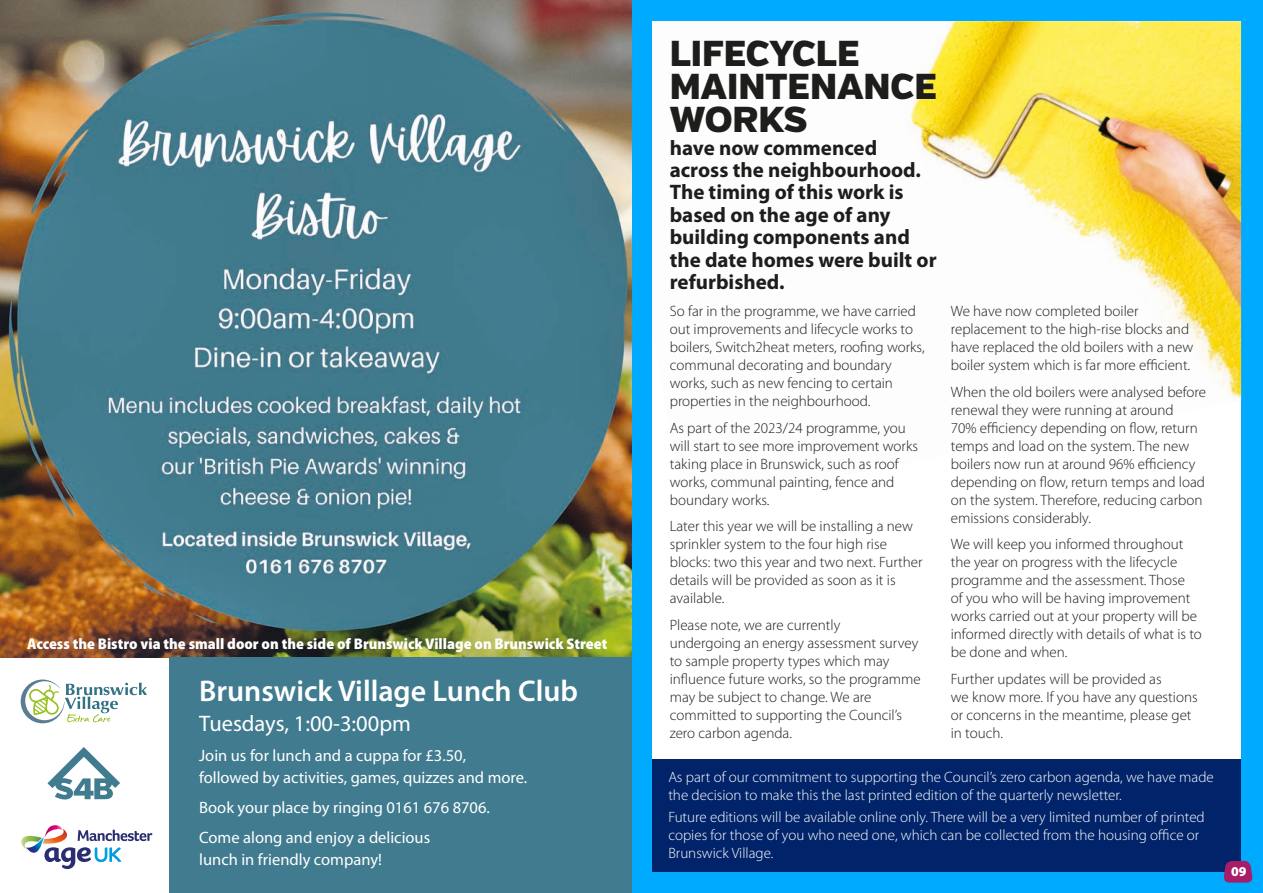
<style>
.page{position:relative;width:1263px;height:893px;background:#fff}
.page>*{position:absolute;margin:0;border:0;box-sizing:border-box;transform-origin:0 0}
.t1{font:900 36px/33px "Verb";color:#1d1d1b}
.t2{font:600 30px "Myriad Pro";color:#fff}
.t3{font:22.5px "Myriad Pro";color:#fff}
.t4{font:700 21px/22.5px "Myriad Pro";color:#1d1d1b}
.t5{font:16.5px/21.6px "Myriad Pro";color:#fff}
.t6{font:900 semi-condensed 15.45px "Myriad Pro";color:#fff}
.t7{font:300 15px/18px "Myriad Pro";color:#1d1d1b}
.t8{font:300 15px/18px "Myriad Pro";color:#fff}
.t9{font:900 13.5px "Myriad Pro";color:#fff}
</style>
<div class="page">
<div style="left:631px;top:0;width:632px;height:893px;background:#00abff"></div>
<div style="left:653px;top:21px;width:588px;height:851px;background:#fff"></div>
<img style="left:909px;top:21px;width:332px;height:378px">
<div style="left:653px;top:759px;width:588px;height:113px;background:#002369"></div>
<svg style="left:1223px;top:861px;width:30px;height:22px"></svg>
<img style="left:0;top:0;width:631px;height:658px">
<div style="left:169px;top:658px;width:462px;height:235px;background:#417b8f"></div>
<svg style="left:21px;top:825px;width:131px;height:44px"></svg>
<svg style="left:21px;top:679px;width:126px;height:44px"></svg>
<svg style="left:47px;top:747px;width:73px;height:52px"></svg>
<p class="t6" style="left:27px;top:635px;width:582px">Access the Bistro via the small door on the side of Brunswick Village on Brunswick Street</p>
<h2 class="t2" style="left:199px;top:674px;width:380px">Brunswick Village Lunch Club</h2>
<h3 class="t3" style="left:199px;top:711px;width:213px">Tuesdays, 1:00-3:00pm</h3>
<p class="t5" style="left:199px;top:745px;width:329px">Join us for lunch and a cuppa for £3.50, followed by activities, games, quizzes and more.</p>
<p class="t5" style="left:199px;top:793px;width:292px;line-height:30.2px">Book your place by ringing 0161 676 8706.<br>Come along and enjoy a delicious</p>
<p class="t5" style="left:199px;top:849px;width:184px">lunch in friendly company!</p>
<h1 class="t1" style="left:670px;top:38px;width:269px">LIFECYCLE<br>MAINTENANCE<br>WORKS</h1>
<h3 class="t4" style="left:670px;top:136px;width:268px">have now commenced across the neighbourhood.<br>The timing of this work is based on the age of any building components and the date homes were built or refurbished.</h3>
<p class="t7" style="left:670px;top:303px;width:256px">So far in the programme, we have carried out improvements and lifecycle works to boilers, Switch2heat meters, roofing works, communal decorating and boundary works, such as new fencing to certain properties in the neighbourhood.</p>
<p class="t7" style="left:670px;top:419px;width:250px">As part of the 2023/24 programme, you will start to see more improvement works taking place in Brunswick, such as roof works, communal painting, fence and boundary works.</p>
<p class="t7" style="left:670px;top:518px;width:254px">Later this year we will be installing a new sprinkler system to the four high rise blocks: two this year and two next. Further details will be provided as soon as it is available.</p>
<p class="t7" style="left:670px;top:616px;width:252px">Please note, we are currently<br>undergoing an energy assessment survey to sample property types which may influence future works, so the programme may be subject to change. We are committed to supporting the Council’s zero carbon agenda.</p>
<p class="t7" style="left:951px;top:303px;width:244px">We have now completed boiler replacement to the high-rise blocks and have replaced the old boilers with a new boiler system which is far more efficient.</p>
<p class="t7" style="left:951px;top:383px;width:257px">When the old boilers were analysed before renewal they were running at around<br>70% efficiency depending on flow, return temps and load on the system. The new boilers now run at around 96% efficiency depending on flow, return temps and load on the system. Therefore, reducing carbon emissions considerably.</p>
<p class="t7" style="left:951px;top:536px;width:253px">We will keep you informed throughout the year on progress with the lifecycle programme and the assessment. Those<br>of you who will be having improvement works carried out at your property will be informed directly with details of what is to be done and when.</p>
<p class="t7" style="left:951px;top:670px;width:248px">Further updates will be provided as<br>we know more. If you have any questions or concerns in the meantime, please get in touch.</p>
<p class="t8" style="left:668px;top:768px;width:547px">As part of our commitment to supporting the Council’s zero carbon agenda, we have made the decision to make this the last printed edition of the quarterly newsletter.</p>
<p class="t8" style="left:668px;top:809px;width:538px">Future editions will be available online only. There will be a very limited number of printed copies for those of you who need one, which can be collected from the housing office or<br>Brunswick Village.</p>
<p class="t9" style="left:1231px;top:864px;width:17px">09</p>
</div>
